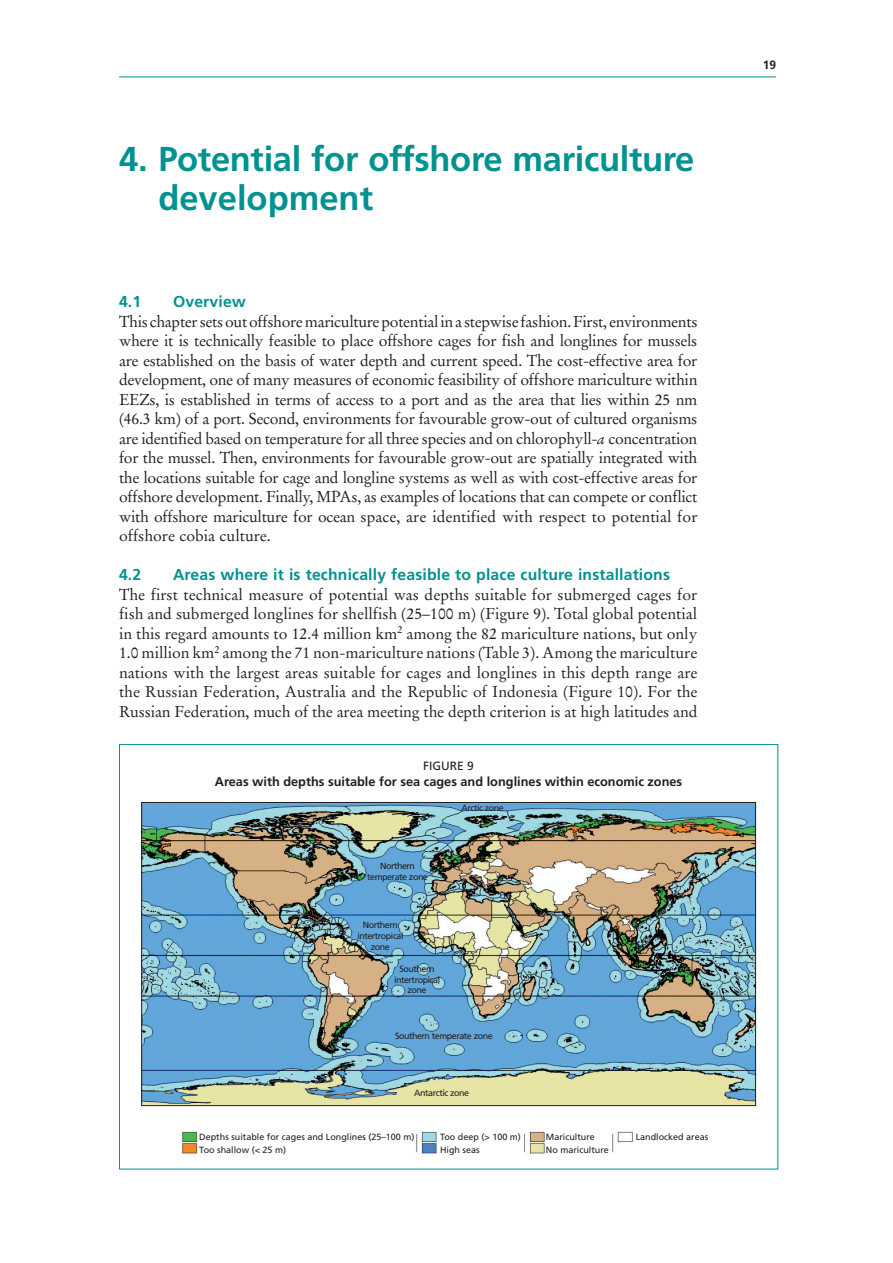
<style>
.page{position:relative;width:893px;height:1263px;background:#fff}
.page>*{position:absolute;margin:0;border:0;box-sizing:border-box;transform-origin:0 0}
.t1{font:700 34.5px/39px "Frutiger LT Std";letter-spacing:-.01em;color:#009290}
.t2{font:15.75px/19.5px "Stempel Garamond LT Std";letter-spacing:-.01em;color:#231f20;text-align:justify}
.t3{font:700 15.75px "Frutiger LT Std";letter-spacing:.01em;color:#009290}
.t4{font:700 12.75px "Frutiger LT Std";color:#231f20}
.t5{font:12px "Frutiger LT Std";color:#231f20}
.t6{font:700 12px "Frutiger LT Std";color:#231f20}
.t7{font:9px/13px "Frutiger LT Std";color:#231f20}
.t8{font:9px/10.5px "Frutiger LT Std";letter-spacing:-.05em;color:#231f20;text-align:center}
.s1{font-style:italic}
</style>
<div class="page">
<hr style="left:119px;top:77px;width:657px;height:1px;background:#009290">
<img style="left:181px;top:1131px;width:452px;height:24px">
<div style="left:199px;top:1133px;width:216px;height:30px;background:#fff"></div>
<div style="left:440px;top:1133px;width:82px;height:30px;background:#fff"></div>
<div style="left:546px;top:1133px;width:65px;height:28px;background:#fff"></div>
<img style="left:143px;top:804px;width:611px;height:300px">
<h1 class="t1" style="left:158px;top:139px;width:538px;text-indent:-39px">4. Potential for offshore mariculture development</h1>
<p class="t3" style="left:119px;top:293px;width:24px">4.1</p>
<p class="t3" style="left:173px;top:293px;width:74px">Overview</p>
<p class="t2" style="left:119px;top:312px;width:580px">This chapter sets out offshore mariculture potential in a stepwise fashion. First, environments where it is technically feasible to place offshore cages for fish and longlines for mussels are established on the basis of water depth and current speed. The cost-effective area for development, one of many measures of economic feasibility of offshore mariculture within EEZs, is established in terms of access to a port and as the area that lies within 25 nm (46.3 km) of a port. Second, environments for favourable grow-out of cultured organisms are identified based on temperature for all three species and on chlorophyll-<span class="s1">a</span> concentration for the mussel. Then, environments for favourable grow-out are spatially integrated with the locations suitable for cage and longline systems as well as with cost-effective areas for offshore development. Finally, MPAs, as examples of locations that can compete or conflict with offshore mariculture for ocean space, are identified with respect to potential for offshore cobia culture.</p>
<p class="t3" style="left:119px;top:566px;width:24px">4.2</p>
<p class="t3" style="left:173px;top:566px;width:498px">Areas where it is technically feasible to place culture installations</p>
<p class="t2" style="left:119px;top:585px;width:580px">The first technical measure of potential was depths suitable for submerged cages for fish and submerged longlines for shellfish (25–100 m) (Figure 9). Total global potential in this regard amounts to 12.4 million km<sup>2</sup> among the 82 mariculture nations, but only 1.0 million km<sup>2</sup> among the 71 non-mariculture nations (Table 3). Among the mariculture nations with the largest areas suitable for cages and longlines in this depth range are the Russian Federation, Australia and the Republic of Indonesia (Figure 10). For the Russian Federation, much of the area meeting the depth criterion is at high latitudes and</p>
<p class="t5" style="left:423px;top:759px;width:52px">FIGURE 9</p>
<p class="t4" style="left:215px;top:774px;width:469px">Areas with depths suitable for sea cages and longlines within economic zones</p>
<p class="t8" style="left:367px;top:861px;width:62px">Northern temperate zone</p>
<p class="t8" style="left:461px;top:802px;width:44px">Arctic zone</p>
<p class="t8" style="left:357px;top:920px;width:48px">Northern intertropical zone</p>
<p class="t8" style="left:394px;top:964px;width:48px">Southern intertropical zone</p>
<p class="t8" style="left:395px;top:1031px;width:99px">Southern temperate zone</p>
<p class="t8" style="left:414px;top:1087px;width:56px">Antarctic zone</p>
<p class="t7" style="left:199px;top:1130px;width:217px">Depths suitable for cages and Longlines (25–100 m)<br>Too shallow (&lt; 25 m)</p>
<p class="t7" style="left:440px;top:1130px;width:82px">Too deep (&gt; 100 m)<br>High seas</p>
<p class="t7" style="left:546px;top:1130px;width:65px">Mariculture<br>No mariculture</p>
<p class="t7" style="left:636px;top:1130px;width:74px">Landlocked areas</p>
<p class="t6" style="left:763px;top:57px;width:15px">19</p>
</div>
